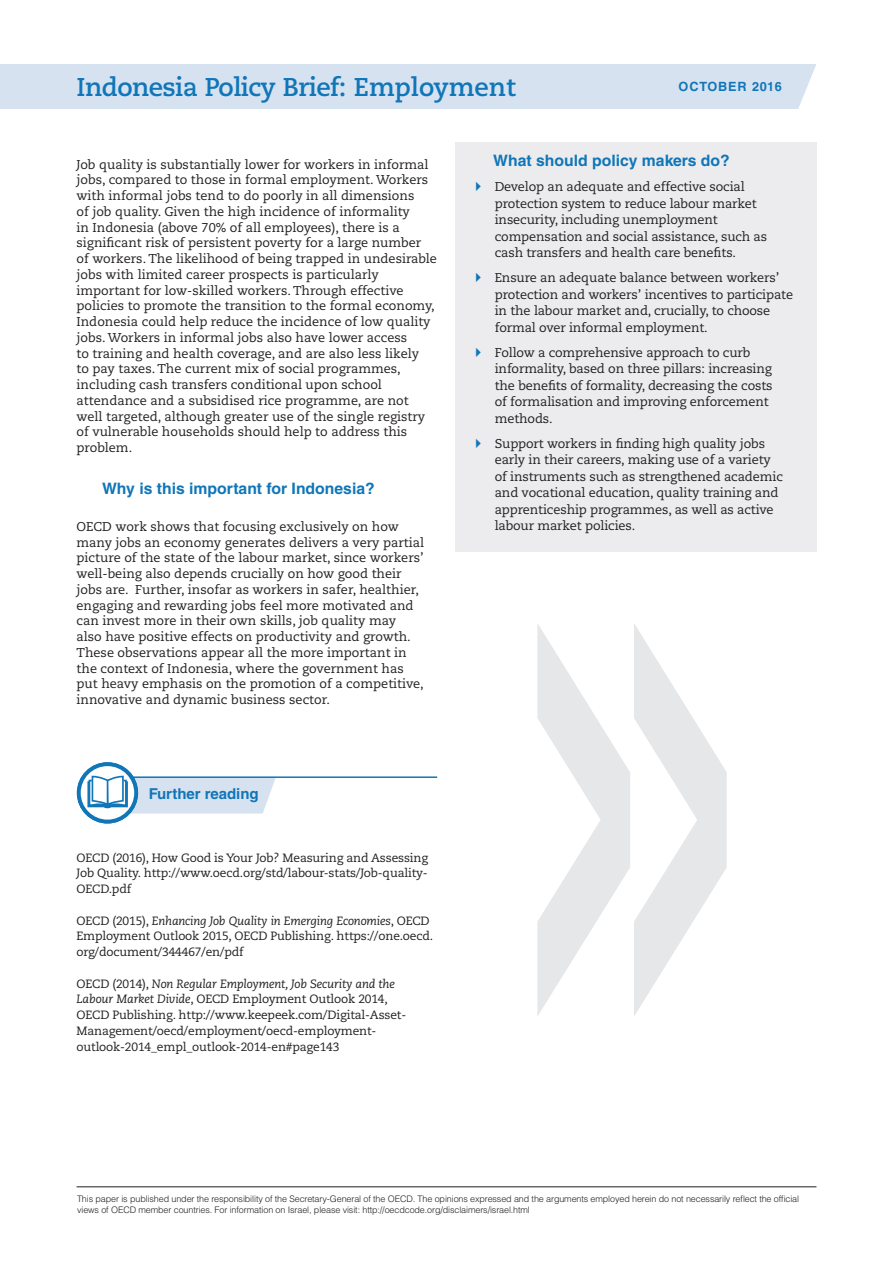
<style>
.page{position:relative;width:893px;height:1263px;background:#fff}
.page>*{position:absolute;margin:0;border:0;box-sizing:border-box;transform-origin:0 0}
.t1{font:700 25.65px "Caecilia LT Std";letter-spacing:-.02em;color:#1076b8}
._4_Blue_Titles{font:700 15.75px "Helvetica LT Std";color:#1076b8}
.t2{font:700 15px "Helvetica LT Std";color:#1076b8}
._5_Main_text{font:12.75px/15.8px "Caecilia LT Std";color:#231f20}
.t3{font:700 12.75px "Helvetica LT Std";letter-spacing:.065em;color:#1076b8}
._0_Further_reading{font:12px/15.8px "Caecilia LT Std";letter-spacing:-.01em;color:#231f20}
.t4{font:300 9px/10.5px "Helvetica LT Std";letter-spacing:-.01em;color:#231f20}
.s1{font-style:italic}
</style>
<div class="page">
<div style="left:0;top:64px;width:816px;height:45px;background:#d7e2f1"></div>
<hr style="left:77px;top:1186px;width:739px;height:1px;background:#231f20">
<svg style="left:537px;top:624px;width:190px;height:392px"></svg>
<svg style="left:77px;top:762px;width:61px;height:61px"></svg>
<svg style="left:86px;top:775px;width:190px;height:38px"></svg>
<hr style="left:133px;top:776px;width:304px;height:2px;background:#1076b8">
<div style="left:455px;top:142px;width:361px;height:409px;background:#ececee"></div>
<p class="t1" style="left:77px;top:72px;width:440px">Indonesia Policy Brief: Employment</p>
<p class="t3" style="left:679px;top:79px;width:105px">OCTOBER 2016</p>
<p class="_5_Main_text" style="left:77px;top:156px;width:362px">Job quality is substantially lower for workers in informal jobs, compared to those in formal employment. Workers with informal jobs tend to do poorly in all dimensions<br>of job quality. Given the high incidence of informality<br>in Indonesia (above 70% of all employees), there is a significant risk of persistent poverty for a large number<br>of workers. The likelihood of being trapped in undesirable jobs with limited career prospects is particularly important for low-skilled workers. Through effective policies to promote the transition to the formal economy, Indonesia could help reduce the incidence of low quality jobs. Workers in informal jobs also have lower access<br>to training and health coverage, and are also less likely<br>to pay taxes. The current mix of social programmes, including cash transfers conditional upon school attendance and a subsidised rice programme, are not well targeted, although greater use of the single registry of vulnerable households should help to address this problem.</p>
<p class="_4_Blue_Titles" style="left:102px;top:479px;width:274px">Why is this important for Indonesia?</p>
<p class="_5_Main_text" style="left:77px;top:519px;width:349px">OECD work shows that focusing exclusively on how many jobs an economy generates delivers a very partial picture of the state of the labour market, since workers’ well-being also depends crucially on how good their jobs are. Further, insofar as workers in safer, healthier, engaging and rewarding jobs feel more motivated and can invest more in their own skills, job quality may also have positive effects on productivity and growth.<br>These observations appear all the more important in the context of Indonesia, where the government has put heavy emphasis on the promotion of a competitive, innovative and dynamic business sector.</p>
<p class="t2" style="left:149px;top:784px;width:112px">Further reading</p>
<p class="_0_Further_reading" style="left:77px;top:850px;width:353px;text-align:justify">OECD (2016), How Good is Your Job? Measuring and Assessing Job Quality. http://www.oecd.org/std/labour-stats/Job-quality-OECD.pdf</p>
<p class="_0_Further_reading" style="left:77px;top:913px;width:358px">OECD (2015), <span class="s1">Enhancing Job Quality in Emerging Economies</span>, OECD<br>Employment Outlook 2015, OECD Publishing. https://one.oecd. org/document/344467/en/pdf</p>
<p class="_0_Further_reading" style="left:77px;top:976px;width:331px">OECD (2014), <span class="s1">Non Regular Employment, Job Security and the Labour Market Divide</span>, OECD Employment Outlook 2014, OECD Publishing. http://www.keepeek.com/Digital-Asset-Management/oecd/employment/oecd-employment&shy;outlook-2014_empl_outlook-2014-en#page143</p>
<p class="_4_Blue_Titles" style="left:493px;top:151px;width:238px">What should policy makers do?</p>
<p class="_5_Main_text" style="left:495px;top:179px;width:274px;line-height:16.5px">Develop an adequate and effective social protection system to reduce labour market insecurity, including unemployment compensation and social assistance, such as cash transfers and health care benefits.</p>
<p class="_5_Main_text" style="left:495px;top:270px;width:300px;line-height:16.5px">Ensure an adequate balance between workers’ protection and workers’ incentives to participate in the labour market and, crucially, to choose formal over informal employment.</p>
<p class="_5_Main_text" style="left:495px;top:344px;width:279px;line-height:16.5px">Follow a comprehensive approach to curb informality, based on three pillars: increasing the benefits of formality, decreasing the costs of formalisation and improving enforcement methods.</p>
<p class="_5_Main_text" style="left:495px;top:435px;width:290px;line-height:16.5px">Support workers in finding high quality jobs early in their careers, making use of a variety of instruments such as strengthened academic and vocational education, quality training and apprenticeship programmes, as well as active labour market policies.</p>
<p class="t4" style="left:77px;top:1194px;width:724px">This paper is published under the responsibility of the Secretary-General of the OECD. The opinions expressed and the arguments employed herein do not necessarily reflect the official views of OECD member countries. For information on Israel, please visit: http://oecdcode.org/disclaimers/israel.html</p>
</div>
